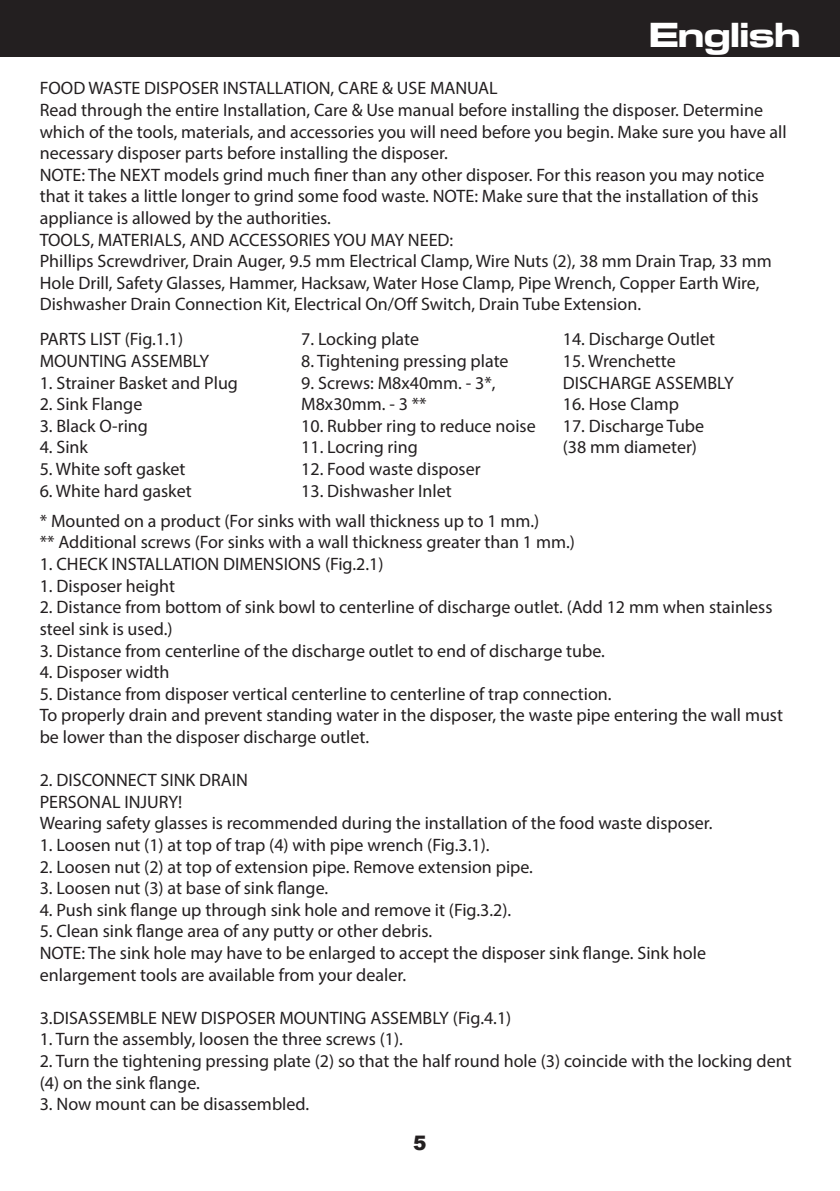
<style>
.page{position:relative;width:840px;height:1191px;background:#fff}
.page>*{position:absolute;margin:0;border:0;box-sizing:border-box;transform-origin:0 0}
.t1{font:36px "Microgramma DEE Bold Exte";color:#fff}
.t2{font:900 20px "Arial";color:#231f20}
.t3{font:18px/21.6px "Myriad Pro";color:#231f20}
</style>
<div class="page">
<div style="left:0;top:0;width:839px;height:57px;background:#231f20"></div>
<h1 class="t1" style="left:649px;top:10px;width:152px">English</h1>
<p class="t3" style="left:40px;top:77px;width:748px">FOOD WASTE DISPOSER INSTALLATION, CARE &amp; USE MANUAL<br>Read through the entire Installation, Care &amp; Use manual before installing the disposer. Determine which of the tools, materials, and accessories you will need before you begin. Make sure you have all necessary disposer parts before installing the disposer.<br>NOTE: The NEXT models grind much finer than any other disposer. For this reason you may notice that it takes a little longer to grind some food waste. NOTE: Make sure that the installation of this appliance is allowed by the authorities.<br>TOOLS, MATERIALS, AND ACCESSORIES YOU MAY NEED:<br>Phillips Screwdriver, Drain Auger, 9.5 mm Electrical Clamp, Wire Nuts (2), 38 mm Drain Trap, 33 mm Hole Drill, Safety Glasses, Hammer, Hacksaw, Water Hose Clamp, Pipe Wrench, Copper Earth Wire, Dishwasher Drain Connection Kit, Electrical On/Off Switch, Drain Tube Extension.</p>
<p class="t3" style="left:40px;top:328px;width:171px">PARTS LIST (Fig.1.1)<br>MOUNTING ASSEMBLY</p>
<p class="t3" style="left:40px;top:371px;width:200px">1. Strainer Basket and Plug</p>
<p class="t3" style="left:40px;top:393px;width:104px">2. Sink Flange</p>
<p class="t3" style="left:40px;top:414px;width:110px">3. Black O-ring</p>
<p class="t3" style="left:40px;top:436px;width:50px">4. Sink</p>
<p class="t3" style="left:40px;top:458px;width:147px">5. White soft gasket</p>
<p class="t3" style="left:40px;top:479px;width:153px">6. White hard gasket</p>
<p class="t3" style="left:301px;top:328px;width:119px">7. Locking plate</p>
<p class="t3" style="left:301px;top:350px;width:209px">8. Tightening pressing plate</p>
<p class="t3" style="left:301px;top:371px;width:196px">9. Screws: M8x40mm. - 3*,<br>M8x30mm. - 3 **</p>
<p class="t3" style="left:301px;top:414px;width:236px">10. Rubber ring to reduce noise</p>
<p class="t3" style="left:301px;top:436px;width:118px">11. Locring ring</p>
<p class="t3" style="left:301px;top:458px;width:181px">12. Food waste disposer</p>
<p class="t3" style="left:301px;top:479px;width:152px">13. Dishwasher Inlet</p>
<p class="t3" style="left:562px;top:328px;width:154px">14. Discharge Outlet</p>
<p class="t3" style="left:562px;top:350px;width:172px">15. Wrenchette<br>DISCHARGE ASSEMBLY</p>
<p class="t3" style="left:562px;top:393px;width:118px">16. Hose Clamp</p>
<p class="t3" style="left:562px;top:414px;width:143px">17. Discharge Tube (38 mm diameter)</p>
<p class="t3" style="left:40px;top:510px;width:536px">* Mounted on a product (For sinks with wall thickness up to 1 mm.)<br>** Additional screws (For sinks with a wall thickness greater than 1 mm.)</p>
<p class="t3" style="left:40px;top:553px;width:345px">1. CHECK INSTALLATION DIMENSIONS (Fig.2.1)</p>
<p class="t3" style="left:40px;top:574px;width:137px">1. Disposer height</p>
<p class="t3" style="left:40px;top:596px;width:734px">2. Distance from bottom of sink bowl to centerline of discharge outlet. (Add 12 mm when stainless steel sink is used.)</p>
<p class="t3" style="left:40px;top:639px;width:566px">3. Distance from centerline of the discharge outlet to end of discharge tube.</p>
<p class="t3" style="left:40px;top:661px;width:131px">4. Disposer width</p>
<p class="t3" style="left:40px;top:682px;width:744px">5. Distance from disposer vertical centerline to centerline of trap connection.<br>To properly drain and prevent standing water in the disposer, the waste pipe entering the wall must be lower than the disposer discharge outlet.</p>
<p class="t3" style="left:40px;top:769px;width:674px">2. DISCONNECT SINK DRAIN<br>PERSONAL INJURY!<br>Wearing safety glasses is recommended during the installation of the food waste disposer.</p>
<p class="t3" style="left:40px;top:834px;width:451px">1. Loosen nut (1) at top of trap (4) with pipe wrench (Fig.3.1).</p>
<p class="t3" style="left:40px;top:855px;width:494px">2. Loosen nut (2) at top of extension pipe. Remove extension pipe.</p>
<p class="t3" style="left:40px;top:877px;width:290px">3. Loosen nut (3) at base of sink flange.</p>
<p class="t3" style="left:40px;top:898px;width:472px">4. Push sink flange up through sink hole and remove it (Fig.3.2).</p>
<p class="t3" style="left:40px;top:920px;width:667px">5. Clean sink flange area of any putty or other debris.<br>NOTE: The sink hole may have to be enlarged to accept the disposer sink flange. Sink hole enlargement tools are available from your dealer.</p>
<p class="t3" style="left:40px;top:1006px;width:473px">3.DISASSEMBLE NEW DISPOSER MOUNTING ASSEMBLY (Fig.4.1)</p>
<p class="t3" style="left:40px;top:1028px;width:364px">1. Turn the assembly, loosen the three screws (1).</p>
<p class="t3" style="left:40px;top:1050px;width:753px">2. Turn the tightening pressing plate (2) so that the half round hole (3) coincide with the locking dent (4) on the sink flange.</p>
<p class="t3" style="left:40px;top:1093px;width:271px">3. Now mount can be disassembled.</p>
<p class="t2" style="left:413px;top:1128px;width:15px">5</p>
</div>
